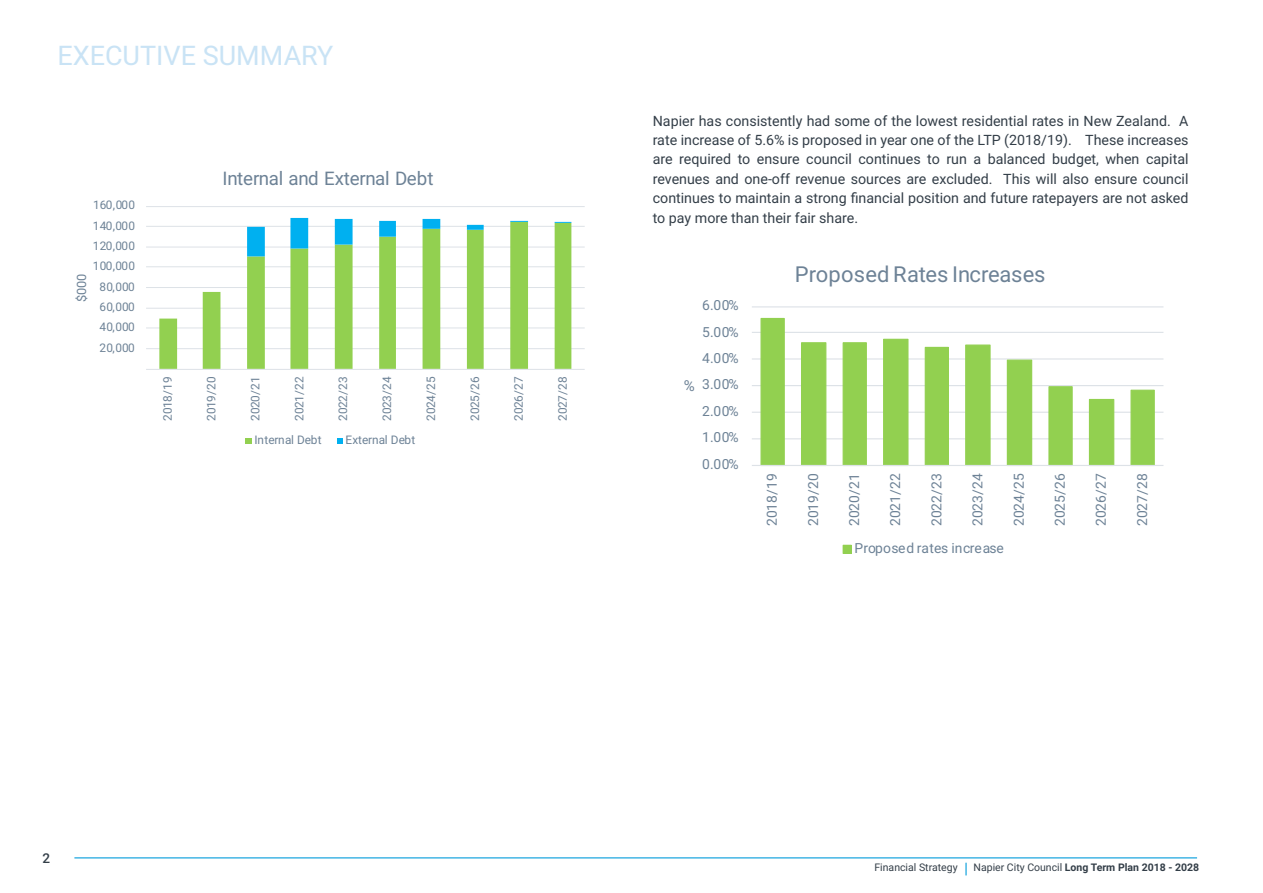
<style>
.page{position:relative;width:1263px;height:893px;background:#fff}
.page>*{position:absolute;margin:0;border:0;box-sizing:border-box;transform-origin:0 0}
.t1{font:27px "Roboto";color:#c9e3f5}
.t2{font:22.05px "Roboto";letter-spacing:-.005em;color:#6d8296}
.t3{font:18.75px "Roboto";letter-spacing:-.02em;color:#6d8296}
.t4{font:15px "Roboto";color:#6d8296}
.t5{font:14.25px/19.5px "Roboto";color:#333e48;text-align:justify}
.t6{font:13.95px "Roboto";letter-spacing:.02em;color:#6d8296}
.t7{font:13.95px "Roboto";color:#6d8296}
.t8{font:13.8px "Roboto";letter-spacing:.02em;color:#6d8296}
.t9{font:500 13.5px "Roboto";color:#333e48}
.t10{font:12.75px "Roboto";color:#6d8296}
.t11{font:11.85px "Roboto";letter-spacing:.02em;color:#6d8296}
.t12{font:11.85px "Roboto";color:#6d8296}
.t13{font:10.5px "Roboto";color:#333e48}
.s1{font-weight:700}
</style>
<div class="page">
<svg style="left:965px;top:863px;width:2px;height:12px"></svg>
<hr style="left:74px;top:857px;width:1123px;height:2px;background:#43b5e4">
<hr style="left:146px;top:348px;width:439px;height:1px;background:#dde2e7">
<hr style="left:146px;top:327px;width:439px;height:1px;background:#dde2e7">
<hr style="left:146px;top:308px;width:439px;height:1px;background:#dde2e7">
<hr style="left:146px;top:287px;width:439px;height:1px;background:#dde2e7">
<hr style="left:146px;top:266px;width:439px;height:1px;background:#dde2e7">
<hr style="left:146px;top:247px;width:439px;height:1px;background:#dde2e7">
<hr style="left:146px;top:226px;width:439px;height:1px;background:#dde2e7">
<hr style="left:146px;top:206px;width:439px;height:1px;background:#dde2e7">
<svg style="left:159px;top:246px;width:412px;height:123px"></svg>
<svg style="left:247px;top:218px;width:324px;height:38px"></svg>
<hr style="left:146px;top:369px;width:439px;height:1px;background:#dde2e7">
<div style="left:245px;top:438px;width:7px;height:6px;background:#92d050"></div>
<svg style="left:337px;top:438px;width:6px;height:6px"></svg>
<hr style="left:752px;top:438px;width:411px;height:1px;background:#dde2e7">
<hr style="left:752px;top:412px;width:411px;height:1px;background:#dde2e7">
<hr style="left:752px;top:385px;width:411px;height:1px;background:#dde2e7">
<hr style="left:752px;top:358px;width:411px;height:2px;background:#dde2e7">
<hr style="left:752px;top:332px;width:411px;height:1px;background:#dde2e7">
<hr style="left:752px;top:306px;width:411px;height:1px;background:#dde2e7">
<svg style="left:760px;top:317px;width:395px;height:148px"></svg>
<hr style="left:752px;top:465px;width:411px;height:1px;background:#dde2e7">
<div style="left:843px;top:545px;width:8px;height:8px;background:#92d050"></div>
<div style="left:843px;top:545px;width:9px;height:9px;border:1px solid #92d050"></div>
<h1 class="t1" style="left:57px;top:37px;width:278px">EXECUTIVE SUMMARY</h1>
<p class="t11" style="left:93px;top:197px;width:44px">160,000</p>
<p class="t11" style="left:93px;top:217px;width:44px">140,000</p>
<p class="t11" style="left:93px;top:238px;width:44px">120,000</p>
<p class="t11" style="left:93px;top:258px;width:44px">100,000</p>
<p class="t10" style="left:73px;top:302px;width:29px;rotate:-90deg">$000</p>
<p class="t11" style="left:100px;top:278px;width:37px">80,000</p>
<p class="t11" style="left:100px;top:299px;width:37px">60,000</p>
<p class="t11" style="left:100px;top:319px;width:37px">40,000</p>
<p class="t11" style="left:100px;top:339px;width:37px">20,000</p>
<h3 class="t3" style="left:222px;top:166px;width:213px">Internal and External Debt</h3>
<p class="t11" style="left:159px;top:421px;width:47px;rotate:-90deg">2018/19</p>
<p class="t11" style="left:203px;top:421px;width:47px;rotate:-90deg">2019/20</p>
<p class="t11" style="left:247px;top:421px;width:47px;rotate:-90deg">2020/21</p>
<p class="t11" style="left:291px;top:421px;width:47px;rotate:-90deg">2021/22</p>
<p class="t11" style="left:335px;top:421px;width:47px;rotate:-90deg">2022/23</p>
<p class="t11" style="left:379px;top:421px;width:47px;rotate:-90deg">2023/24</p>
<p class="t11" style="left:423px;top:421px;width:47px;rotate:-90deg">2024/25</p>
<p class="t11" style="left:466px;top:421px;width:47px;rotate:-90deg">2025/26</p>
<p class="t11" style="left:510px;top:421px;width:47px;rotate:-90deg">2026/27</p>
<p class="t11" style="left:554px;top:421px;width:47px;rotate:-90deg">2027/28</p>
<p class="t12" style="left:255px;top:431px;width:68px">Internal Debt</p>
<p class="t11" style="left:345px;top:431px;width:71px">External Debt</p>
<p class="t5" style="left:653px;top:110px;width:537px">Napier has consistently had some of the lowest residential rates in New Zealand. A rate increase of 5.6% is proposed in year one of the LTP (2018/19). These increases are required to ensure council continues to run a balanced budget, when capital revenues and one-off revenue sources are excluded. This will also ensure council continues to maintain a strong financial position and future ratepayers are not asked to pay more than their fair share.</p>
<p class="t4" style="left:684px;top:376px;width:13px">%</p>
<p class="t6" style="left:702px;top:295px;width:38px">6.00%</p>
<p class="t6" style="left:702px;top:322px;width:38px">5.00%</p>
<p class="t6" style="left:702px;top:348px;width:38px">4.00%</p>
<p class="t6" style="left:702px;top:375px;width:38px">3.00%</p>
<p class="t6" style="left:702px;top:401px;width:38px">2.00%</p>
<p class="t6" style="left:702px;top:427px;width:38px">1.00%</p>
<p class="t6" style="left:702px;top:454px;width:38px">0.00%</p>
<h2 class="t2" style="left:795px;top:259px;width:252px">Proposed Rates Increases</h2>
<p class="t8" style="left:762px;top:526px;width:54px;rotate:-90deg">2018/19</p>
<p class="t8" style="left:803px;top:526px;width:54px;rotate:-90deg">2019/20</p>
<p class="t8" style="left:845px;top:526px;width:54px;rotate:-90deg">2020/21</p>
<p class="t8" style="left:886px;top:526px;width:54px;rotate:-90deg">2021/22</p>
<p class="t8" style="left:927px;top:526px;width:54px;rotate:-90deg">2022/23</p>
<p class="t8" style="left:968px;top:526px;width:54px;rotate:-90deg">2023/24</p>
<p class="t8" style="left:1009px;top:526px;width:54px;rotate:-90deg">2024/25</p>
<p class="t8" style="left:1050px;top:526px;width:54px;rotate:-90deg">2025/26</p>
<p class="t8" style="left:1091px;top:526px;width:54px;rotate:-90deg">2026/27</p>
<p class="t8" style="left:1132px;top:526px;width:54px;rotate:-90deg">2027/28</p>
<p class="t7" style="left:854px;top:538px;width:151px">Proposed rates increase</p>
<p class="t9" style="left:43px;top:849px;width:9px">2</p>
<p class="t13" style="left:874px;top:860px;width:326px">Financial Strategy Napier City Council <span class="s1">Long Term Plan 2018 - 2028</span></p>
</div>
